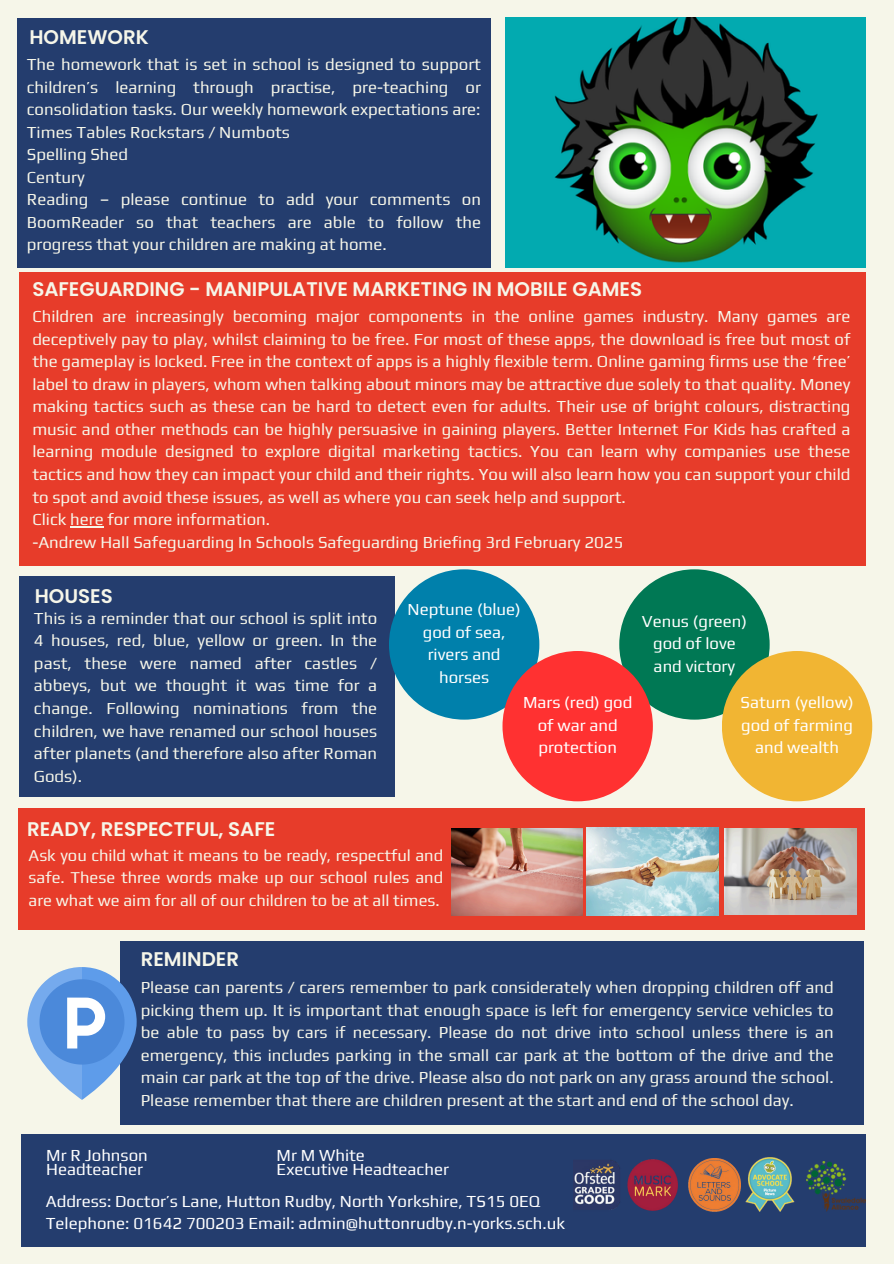
<style>
.page{position:relative;width:894px;height:1264px;background:#fff}
.page>*{position:absolute;margin:0;border:0;box-sizing:border-box;transform-origin:0 0}
.t1{font:600 19.8px "Poppins";color:#f6f6e9}
.t2{font:16.8px/22.5px "Play";color:#f6f6e9;text-align:justify}
.t3{font:16.8px/22.5px "Play";color:#fff;text-align:center}
.t4{font:16.5px/22.5px "Play";color:#f6f6e9;text-align:justify}
</style>
<div class="page">
<div style="left:0;top:0;width:893px;height:1263px;background:#f6f6e9"></div>
<div style="left:17px;top:18px;width:473px;height:249px;background:#243d6e"></div>
<div style="left:19px;top:272px;width:846px;height:293px;background:#e73c2a"></div>
<img style="left:505px;top:18px;width:360px;height:250px">
<hr style="left:70px;top:526px;width:34px;height:1px;background:#f6f6e9">
<div style="left:120px;top:941px;width:742px;height:184px;background:#243d6e"></div>
<div style="left:21px;top:1134px;width:844px;height:112px;background:#243d6e"></div>
<img style="left:688px;top:1158px;width:52px;height:53px">
<img style="left:745px;top:1157px;width:50px;height:54px">
<img style="left:629px;top:1159px;width:49px;height:52px">
<img style="left:574px;top:1160px;width:55px;height:50px">
<img style="left:806px;top:1161px;width:59px;height:50px">
<svg style="left:27px;top:967px;width:110px;height:132px"></svg>
<svg style="left:27px;top:967px;width:97px;height:132px"></svg>
<div style="left:19px;top:575px;width:375px;height:221px;background:#243d6e"></div>
<div style="left:389px;top:569px;width:150px;height:150px;background:#0080ab;border-radius:50%"></div>
<div style="left:619px;top:569px;width:150px;height:150px;background:#007854;border-radius:50%"></div>
<div style="left:502px;top:651px;width:150px;height:150px;background:#ff3131;border-radius:50%"></div>
<div style="left:721px;top:651px;width:151px;height:150px;background:#f1b533;border-radius:50%"></div>
<div style="left:18px;top:808px;width:846px;height:121px;background:#e73c2a"></div>
<img style="left:451px;top:828px;width:131px;height:87px">
<img style="left:586px;top:827px;width:132px;height:88px">
<img style="left:724px;top:828px;width:132px;height:86px">
<p class="t1" style="left:29px;top:23px;width:121px">HOMEWORK</p>
<p class="t2" style="left:27px;top:53px;width:455px">The homework that is set in school is designed to support children’s learning through practise, pre-teaching or consolidation tasks. Our weekly homework expectations are:</p>
<h1 class="t2" style="left:27px;top:120px;width:264px">Times Tables Rockstars / Numbots</h1>
<h1 class="t2" style="left:27px;top:143px;width:103px">Spelling Shed</h1>
<p class="t2" style="left:27px;top:165px;width:59px">Century</p>
<p class="t2" style="left:27px;top:188px;width:455px">Reading – please continue to add your comments on BoomReader so that teachers are able to follow the progress that your children are making at home.</p>
<p class="t1" style="left:32px;top:275px;width:611px">SAFEGUARDING - MANIPULATIVE MARKETING IN MOBILE GAMES</p>
<h1 class="t2" style="left:32px;top:305px;width:819px">Children are increasingly becoming major components in the online games industry. Many games are deceptively pay to play, whilst claiming to be free. For most of these apps, the download is free but most of the gameplay is locked. Free in the context of apps is a highly flexible term. Online gaming firms use the ‘free’ label to draw in players, whom when talking about minors may be attractive due solely to that quality. Money making tactics such as these can be hard to detect even for adults. Their use of bright colours, distracting music and other methods can be highly persuasive in gaining players. Better Internet For Kids has crafted a learning module designed to explore digital marketing tactics. You can learn why companies use these tactics and how they can impact your child and their rights. You will also learn how you can support your child to spot and avoid these issues, as well as where you can seek help and support.</h1>
<p class="t2" style="left:32px;top:507px;width:239px">Click here for more information.</p>
<p class="t2" style="left:32px;top:530px;width:592px">-Andrew Hall Safeguarding In Schools Safeguarding Briefing 3rd February 2025</p>
<h1 class="t1" style="left:35px;top:582px;width:79px">HOUSES</h1>
<p class="t2" style="left:34px;top:606px;width:345px">This is a reminder that our school is split into 4 houses, red, blue, yellow or green. In the past, these were named after castles / abbeys, but we thought it was time for a change. Following nominations from the children, we have renamed our school houses after planets (and therefore also after Roman Gods).</p>
<p class="t3" style="left:407px;top:598px;width:114px">Neptune (blue)</p>
<p class="t3" style="left:422px;top:620px;width:84px">god of sea, rivers and horses</p>
<p class="t3" style="left:641px;top:609px;width:107px">Venus (green) god of love and victory</p>
<h1 class="t3" style="left:523px;top:691px;width:111px">Mars (red) god of war and protection</h1>
<p class="t3" style="left:740px;top:691px;width:114px">Saturn (yellow) god of farming and wealth</p>
<p class="t1" style="left:27px;top:815px;width:250px">READY, RESPECTFUL, SAFE</p>
<p class="t4" style="left:29px;top:843px;width:416px">Ask you child what it means to be ready, respectful and safe. These three words make up our school rules and are what we aim for all of our children to be at all times.</p>
<p class="t1" style="left:141px;top:945px;width:100px">REMINDER</p>
<p class="t2" style="left:141px;top:975px;width:694px">Please can parents / carers remember to park considerately when dropping children off and picking them up. It is important that enough space is left for emergency service vehicles to be able to pass by cars if necessary. Please do not drive into school unless there is an emergency, this includes parking in the small car park at the bottom of the drive and the main car park at the top of the drive. Please also do not park on any grass around the school.<br>Please remember that there are children present at the start and end of the school day.</p>
<p class="t3" style="left:46px;top:1143px;width:103px">Mr R Johnson</p>
<p class="t3" style="left:46px;top:1157px;width:98px">Headteacher</p>
<p class="t3" style="left:276px;top:1143px;width:90px">Mr M White</p>
<p class="t3" style="left:276px;top:1157px;width:174px">Executive Headteacher</p>
<p class="t3" style="left:46px;top:1189px;width:495px">Address: Doctor’s Lane, Hutton Rudby, North Yorkshire, TS15 0EQ</p>
<h1 class="t3" style="left:46px;top:1211px;width:520px">Telephone: 01642 700203 Email: admin@huttonrudby.n-yorks.sch.uk</h1>
</div>
